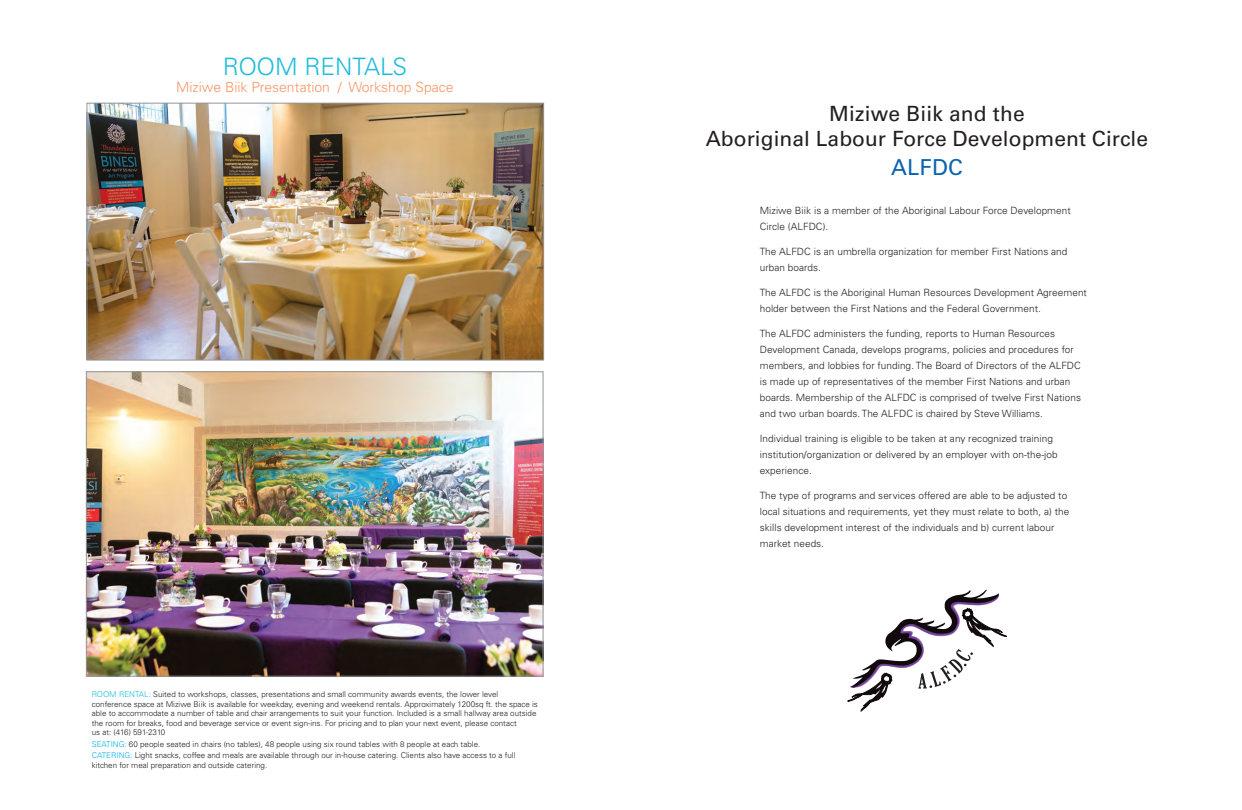
<style>
.page{position:relative;width:1242px;height:810px;background:#fff}
.page>*{position:absolute;margin:0;border:0;box-sizing:border-box;transform-origin:0 0}
.t1{font:300 24px "Univers";color:#1cbdda}
.t2{font:22px "Univers";letter-spacing:.01em;color:#0a64af}
.t3{font:21px "Univers";color:#231f20}
.t4{font:300 14px "Univers";color:#f79564}
.t5{font:300 10px/16px "Univers";letter-spacing:.005em;color:#231f20}
.t6{font:300 8px/9.6px "Univers";color:#231f20}
.s1{color:#1cbdda}
.s2{color:#00aeef}
</style>
<div class="page">
<svg style="left:848px;top:589px;width:159px;height:122px"></svg>
<img style="left:88px;top:374px;width:453px;height:300px">
<div style="left:86px;top:372px;width:457px;height:304px;border:1px solid #939598"></div>
<img style="left:89px;top:105px;width:453px;height:253px">
<div style="left:87px;top:103px;width:457px;height:257px;border:1px solid #939598"></div>
<p class="t1" style="left:223px;top:52px;width:186px">ROOM RENTALS</p>
<p class="t4" style="left:176px;top:79px;width:279px">Miziwe Biik Presentation / Workshop Space</p>
<p class="t6" style="left:92px;top:689px;width:448px"><span class="s1">ROOM RENTAL:</span> Suited to workshops, classes, presentations and small community awards events, the lower level conference space at Miziwe Biik is available for weekday, evening and weekend rentals. Approximately 1200sq ft. the space is able to accommodate a number of table and chair arrangements to suit your function. Included is a small hallway area outside the room for breaks, food and beverage service or event sign-ins. For pricing and to plan your next event, please contact<br>us at: (416) 591-2310</p>
<p class="t6" style="left:92px;top:739px;width:390px"><span class="s2">SEATING:</span> 60 people seated in chairs (no tables), 48 people using six round tables with 8 people at each table.</p>
<p class="t6" style="left:92px;top:751px;width:425px"><span class="s2">CATERING:</span> Light snacks, coffee and meals are available through our in-house catering. Clients also have access to a full kitchen for meal preparation and outside catering.</p>
<p class="t3" style="left:829px;top:101px;width:197px">Miziwe Biik and the</p>
<p class="t3" style="left:706px;top:126px;width:444px">Aboriginal Labour Force Development Circle</p>
<p class="t2" style="left:891px;top:154px;width:73px">ALFDC</p>
<p class="t5" style="left:760px;top:202px;width:312px">Miziwe Biik is a member of the Aboriginal Labour Force Development<br>Circle (ALFDC).</p>
<p class="t5" style="left:760px;top:243px;width:309px">The ALFDC is an umbrella organization for member First Nations and urban boards.</p>
<p class="t5" style="left:760px;top:284px;width:329px">The ALFDC is the Aboriginal Human Resources Development Agreement holder between the First Nations and the Federal Government.</p>
<p class="t5" style="left:760px;top:325px;width:323px">The ALFDC administers the funding, reports to Human Resources Development Canada, develops programs, policies and procedures for members, and lobbies for funding. The Board of Directors of the ALFDC is made up of representatives of the member First Nations and urban boards. Membership of the ALFDC is comprised of twelve First Nations and two urban boards. The ALFDC is chaired by Steve Williams.</p>
<p class="t5" style="left:760px;top:430px;width:299px">Individual training is eligible to be taken at any recognized training institution/organization or delivered by an employer with on-the-job experience.</p>
<p class="t5" style="left:760px;top:487px;width:311px">The type of programs and services offered are able to be adjusted to local situations and requirements, yet they must relate to both, a) the skills development interest of the individuals and b) current labour market needs.</p>
</div>
